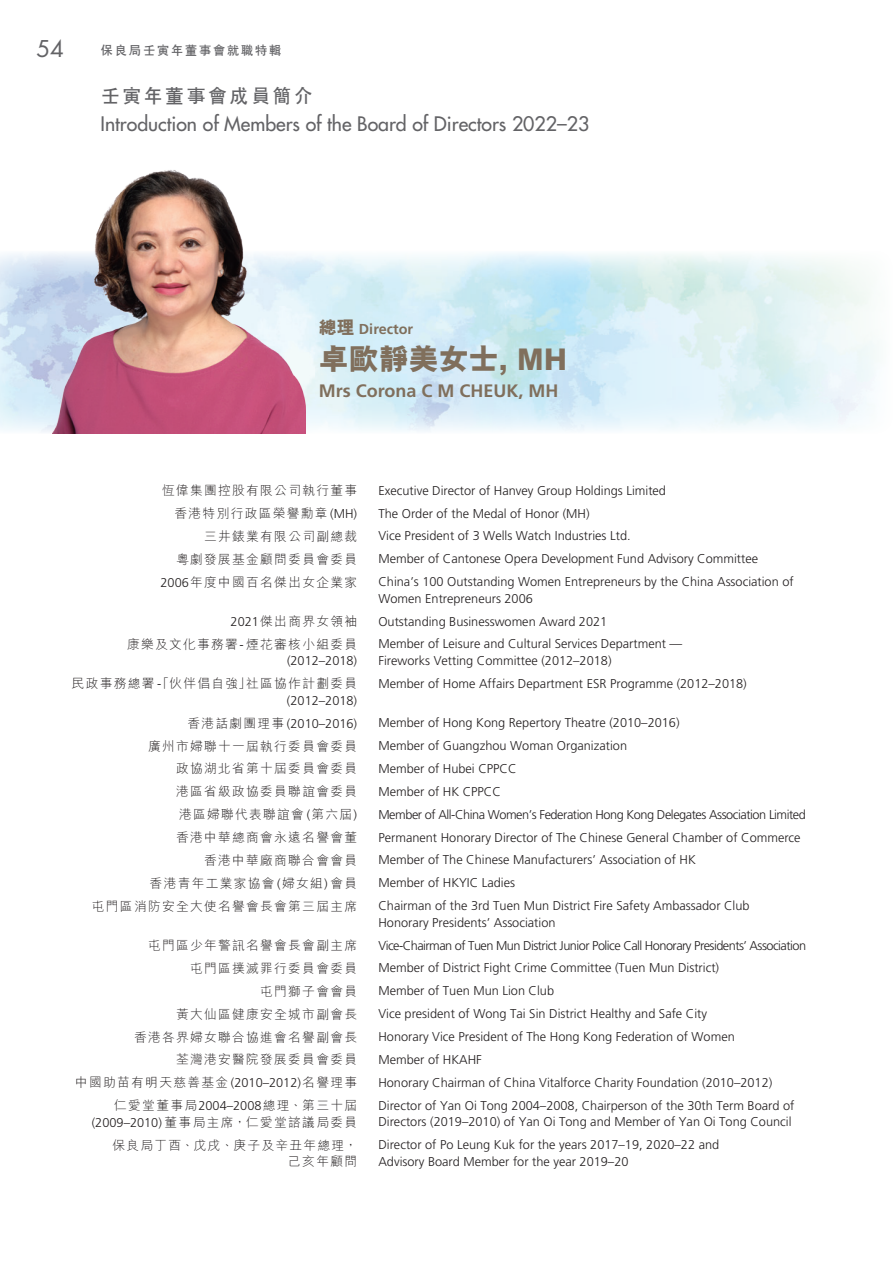
<style>
.page{position:relative;width:893px;height:1263px;background:#fff}
.page>*{position:absolute;margin:0;border:0;box-sizing:border-box;transform-origin:0 0}
.t1{font:800 30px "M Hei HK";color:#806f5c}
.t2{font:22.5px "Futura Std";color:#636366}
.t3{font:500 19.5px "Futura Std";color:#636366}
.t4{font:700 19.5px "C Hei 2 HK";letter-spacing:.1em;color:#636366}
.t5{font:700 18px "Frutiger LT Std";color:#806f5c}
.t6{font:700 14.4px "Frutiger LT Std";color:#806f5c}
.t7{font:300 12.75px/16.5px "Frutiger LT Std";color:#231f20}
.t8{font:300 12.75px/16.5px "M Hei HK";letter-spacing:.1em;color:#231f20;text-align:right}
.t9{font:300 12.75px "Frutiger LT Std";letter-spacing:-.04em;color:#231f20}
.t10{font:300 12.75px "Frutiger LT Std";letter-spacing:-.035em;color:#231f20}
.t11{font:700 12.75px "C Hei 2 HK";letter-spacing:.1em;color:#636366}
.s1{font-family:"M Hei HK";font-weight:800;font-size:18px}
.s2{font-family:"Frutiger LT Std"}
.s3{font-family:"M Hei HK"}
</style>
<div class="page">
<img style="left:0;top:253px;width:877px;height:181px">
<img style="left:53px;top:170px;width:253px;height:264px">
<h2 class="t2" style="left:36px;top:34px;width:29px">54</h2>
<p class="t11" style="left:101px;top:44px;width:183px">保良局壬寅年董事會就職特輯</p>
<h3 class="t4" style="left:101px;top:86px;width:214px">壬寅年董事會成員簡介</h3>
<h3 class="t3" style="left:101px;top:112px;width:490px">Introduction of Members of the Board of Directors 2022–23</h3>
<p class="t6" style="left:319px;top:320px;width:96px"><span class="s1">總理</span> Director</p>
<h1 class="t1" style="left:319px;top:344px;width:250px">卓歐靜美女士, MH</h1>
<h3 class="t5" style="left:319px;top:380px;width:241px">Mrs Corona C M CHEUK, MH</h3>
<p class="t8" style="left:162px;top:482px;width:197px">恆偉集團控股有限公司執行董事</p>
<p class="t7" style="left:378px;top:482px;width:289px">Executive Director of Hanvey Group Holdings Limited</p>
<p class="t8" style="left:175px;top:505px;width:184px">香港特別行政區榮譽勳章 <span class="s2">(MH)</span></p>
<p class="t7" style="left:378px;top:505px;width:213px">The Order of the Medal of Honor (MH)</p>
<p class="t8" style="left:204px;top:528px;width:154px">三井錶業有限公司副總裁</p>
<p class="t7" style="left:378px;top:528px;width:254px">Vice President of 3 Wells Watch Industries Ltd.</p>
<p class="t8" style="left:176px;top:551px;width:183px">粵劇發展基金顧問委員會委員</p>
<p class="t7" style="left:378px;top:551px;width:381px">Member of Cantonese Opera Development Fund Advisory Committee</p>
<p class="t8" style="left:161px;top:574px;width:198px"><span class="s2">2006</span>年度中國百名傑出女企業家</p>
<p class="t7" style="left:378px;top:574px;width:417px">China’s 100 Outstanding Women Entrepreneurs by the China Association of<br>Women Entrepreneurs 2006</p>
<p class="t8" style="left:231px;top:613px;width:128px"><span class="s2">2021</span>傑出商界女領袖</p>
<p class="t7" style="left:378px;top:613px;width:230px">Outstanding Businesswomen Award 2021</p>
<p class="t8" style="left:127px;top:636px;width:232px">康樂及文化事務署<span class="s2">-</span> 煙花審核小組委員</p>
<p class="t7" style="left:287px;top:653px;width:72px">(2012–2018)</p>
<p class="t7" style="left:378px;top:636px;width:305px">Member of Leisure and Cultural Services Department —<br>Fireworks Vetting Committee (2012–2018)</p>
<p class="t8" style="left:72px;top:675px;width:287px">民政事務總署 <span class="s2">-</span>「伙伴倡自強」社區協作計劃委員</p>
<p class="t7" style="left:287px;top:692px;width:72px">(2012–2018)</p>
<p class="t7" style="left:378px;top:675px;width:370px">Member of Home Affairs Department ESR Programme (2012–2018)</p>
<p class="t7" style="left:187px;top:715px;width:171px"><span class="s3">香港話劇團理事</span> (2010–2016)</p>
<p class="t7" style="left:378px;top:715px;width:303px">Member of Hong Kong Repertory Theatre (2010–2016)</p>
<p class="t8" style="left:148px;top:737px;width:211px">廣州市婦聯十一屆執行委員會委員</p>
<p class="t7" style="left:378px;top:737px;width:250px">Member of Guangzhou Woman Organization</p>
<p class="t8" style="left:176px;top:760px;width:183px">政協湖北省第十屆委員會委員</p>
<p class="t7" style="left:378px;top:760px;width:140px">Member of Hubei CPPCC</p>
<p class="t8" style="left:176px;top:783px;width:183px">港區省級政協委員聯誼會委員</p>
<p class="t7" style="left:378px;top:783px;width:124px">Member of HK CPPCC</p>
<p class="t8" style="left:179px;top:806px;width:180px">港區婦聯代表聯誼會 <span class="s2">(</span>第六屆<span class="s2">)</span></p>
<p class="t10" style="left:378px;top:807px;width:429px">Member of All-China Women’s Federation Hong Kong Delegates Association Limited</p>
<p class="t8" style="left:176px;top:829px;width:183px">香港中華總商會永遠名譽會董</p>
<p class="t7" style="left:378px;top:829px;width:424px">Permanent Honorary Director of The Chinese General Chamber of Commerce</p>
<p class="t8" style="left:204px;top:852px;width:154px">香港中華廠商聯合會會員</p>
<p class="t7" style="left:378px;top:852px;width:319px">Member of The Chinese Manufacturers’ Association of HK</p>
<p class="t8" style="left:150px;top:875px;width:209px">香港青年工業家協會 <span class="s2">(</span>婦女組<span class="s2">)</span> 會員</p>
<p class="t7" style="left:378px;top:875px;width:138px">Member of HKYIC Ladies</p>
<p class="t8" style="left:92px;top:897px;width:267px">屯門區消防安全大使名譽會長會第三屆主席</p>
<p class="t7" style="left:378px;top:898px;width:373px">Chairman of the 3rd Tuen Mun District Fire Safety Ambassador Club<br>Honorary Presidents’ Association</p>
<p class="t8" style="left:148px;top:937px;width:211px">屯門區少年警訊名譽會長會副主席</p>
<p class="t9" style="left:378px;top:938px;width:429px">Vice-Chairman of Tuen Mun District Junior Police Call Honorary Presidents’ Association</p>
<p class="t8" style="left:190px;top:960px;width:169px">屯門區撲滅罪行委員會委員</p>
<p class="t7" style="left:378px;top:960px;width:342px">Member of District Fight Crime Committee (Tuen Mun District)</p>
<p class="t8" style="left:260px;top:983px;width:98px">屯門獅子會會員</p>
<p class="t7" style="left:378px;top:983px;width:177px">Member of Tuen Mun Lion Club</p>
<p class="t8" style="left:176px;top:1005px;width:183px">黃大仙區健康安全城市副會長</p>
<p class="t7" style="left:378px;top:1006px;width:330px">Vice president of Wong Tai Sin District Healthy and Safe City</p>
<p class="t8" style="left:134px;top:1028px;width:225px">香港各界婦女聯合協進會名譽副會長</p>
<p class="t7" style="left:378px;top:1028px;width:358px">Honorary Vice President of The Hong Kong Federation of Women</p>
<p class="t8" style="left:176px;top:1051px;width:183px">荃灣港安醫院發展委員會委員</p>
<p class="t7" style="left:378px;top:1051px;width:105px">Member of HKAHF</p>
<p class="t8" style="left:75px;top:1074px;width:283px">中國助苗有明天慈善基金 <span class="s2">(2010–2012)</span>名譽理事</p>
<p class="t7" style="left:378px;top:1074px;width:395px">Honorary Chairman of China Vitalforce Charity Foundation (2010–2012)</p>
<p class="t8" style="left:92px;top:1097px;width:267px">仁愛堂董事局<span class="s2">2004–2008</span>總理、第三十屆<span class="s2">(2009–2010)</span> 董事局主席，仁愛堂諮議局委員</p>
<p class="t7" style="left:378px;top:1097px;width:417px">Director of Yan Oi Tong 2004–2008, Chairperson of the 30th Term Board of<br>Directors (2019–2010) of Yan Oi Tong and Member of Yan Oi Tong Council</p>
<p class="t8" style="left:112px;top:1136px;width:246px">保良局丁酉、戊戌、庚子及辛丑年總理，己亥年顧問</p>
<p class="t7" style="left:378px;top:1136px;width:342px">Director of Po Leung Kuk for the years 2017–19, 2020–22 and<br>Advisory Board Member for the year 2019–20</p>
</div>
